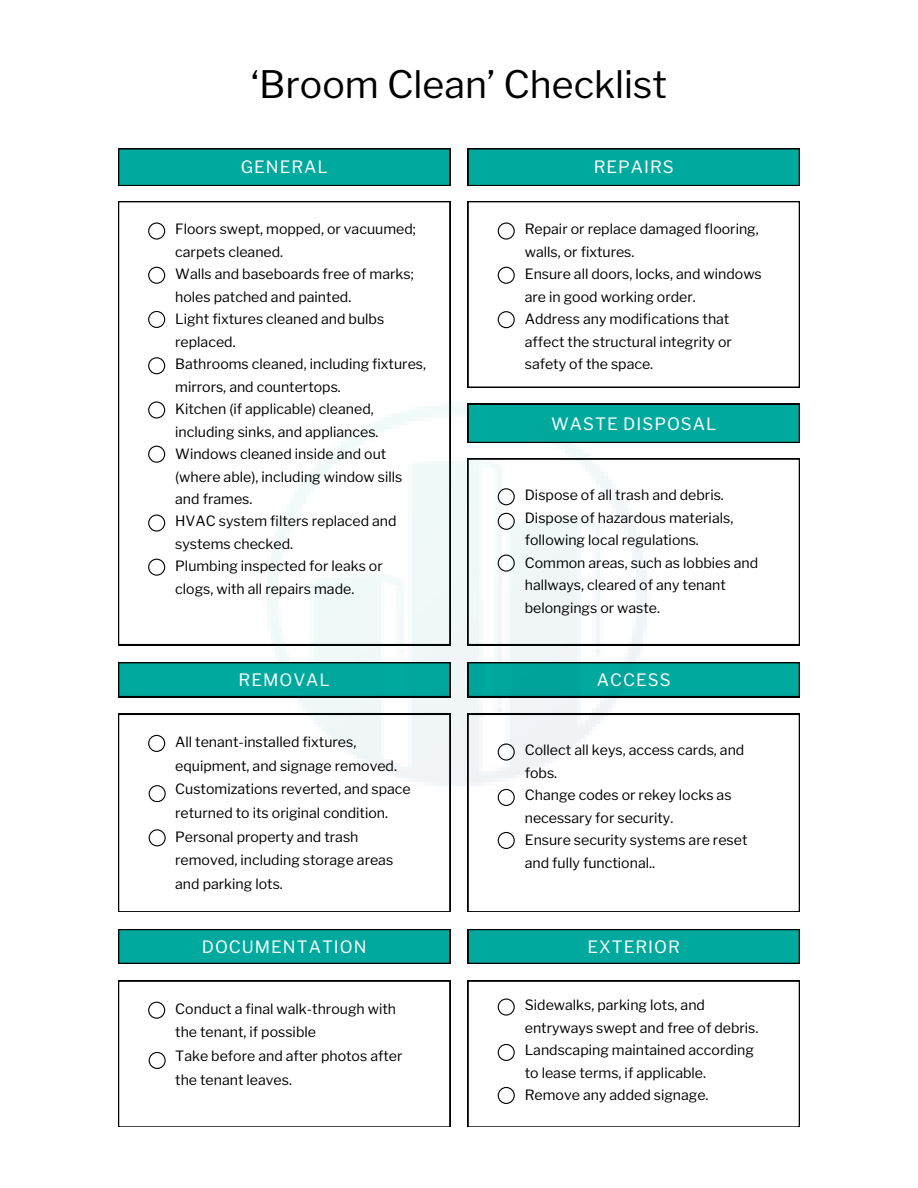
<style>
.page{position:relative;width:918px;height:1188px;background:#fff}
.page>*{position:absolute;margin:0;border:0;box-sizing:border-box;transform-origin:0 0}
.t1{font:37.65px "Libre Franklin";color:#000}
.t2{font:16.95px "Libre Franklin";letter-spacing:.06em;color:#fff}
.t3{font:14.1px/22.5px "Libre Franklin";color:#000}
</style>
<div class="page">
<svg style="left:118px;top:201px;width:332px;height:444px"></svg>
<svg style="left:118px;top:714px;width:332px;height:198px"></svg>
<svg style="left:468px;top:201px;width:332px;height:187px"></svg>
<svg style="left:667px;top:459px;width:133px;height:186px"></svg>
<svg style="left:468px;top:714px;width:332px;height:198px"></svg>
<svg style="left:118px;top:148px;width:332px;height:38px;background:#009c90"></svg>
<svg style="left:118px;top:662px;width:134px;height:35px;background:#009b90"></svg>
<svg style="left:468px;top:148px;width:332px;height:38px;background:#009c90"></svg>
<svg style="left:667px;top:404px;width:133px;height:39px;background:#009d92"></svg>
<svg style="left:667px;top:662px;width:133px;height:35px;background:#009b90"></svg>
<svg style="left:148px;top:222px;width:17px;height:17px"></svg>
<svg style="left:148px;top:357px;width:17px;height:17px"></svg>
<svg style="left:148px;top:735px;width:17px;height:17px"></svg>
<svg style="left:498px;top:222px;width:17px;height:17px"></svg>
<svg style="left:148px;top:267px;width:17px;height:17px"></svg>
<svg style="left:148px;top:401px;width:17px;height:17px"></svg>
<svg style="left:149px;top:785px;width:17px;height:17px"></svg>
<svg style="left:498px;top:267px;width:17px;height:17px"></svg>
<svg style="left:498px;top:311px;width:17px;height:17px"></svg>
<svg style="left:498px;top:802px;width:17px;height:4px"></svg>
<svg style="left:148px;top:311px;width:17px;height:17px"></svg>
<svg style="left:148px;top:446px;width:17px;height:17px"></svg>
<svg style="left:149px;top:829px;width:17px;height:17px"></svg>
<svg style="left:498px;top:832px;width:17px;height:17px"></svg>
<svg style="left:148px;top:515px;width:17px;height:16px"></svg>
<svg style="left:148px;top:559px;width:17px;height:16px"></svg>
<svg style="left:118px;top:981px;width:332px;height:146px"></svg>
<svg style="left:118px;top:929px;width:332px;height:35px;background:#009b90"></svg>
<svg style="left:148px;top:1002px;width:17px;height:17px"></svg>
<svg style="left:149px;top:1052px;width:17px;height:17px"></svg>
<svg style="left:468px;top:981px;width:332px;height:146px"></svg>
<svg style="left:468px;top:929px;width:332px;height:35px;background:#009b90"></svg>
<svg style="left:498px;top:998px;width:17px;height:17px"></svg>
<svg style="left:498px;top:1044px;width:17px;height:17px"></svg>
<svg style="left:498px;top:1087px;width:17px;height:17px"></svg>
<img style="left:252px;top:387px;width:415px;height:415px">
<p class="t1" style="left:251px;top:62px;width:417px">‘Broom Clean’ Checklist</p>
<h1 class="t2" style="left:241px;top:157px;width:88px">GENERAL</h1>
<p class="t3" style="left:175px;top:218px;width:242px">Floors swept, mopped, or vacuumed; carpets cleaned.</p>
<p class="t3" style="left:175px;top:263px;width:240px">Walls and baseboards free of marks; holes patched and painted.</p>
<p class="t3" style="left:175px;top:308px;width:211px">Light fixtures cleaned and bulbs replaced.</p>
<p class="t3" style="left:175px;top:353px;width:252px">Bathrooms cleaned, including fixtures, mirrors, and countertops.</p>
<p class="t3" style="left:175px;top:398px;width:205px">Kitchen (if applicable) cleaned, including sinks, and appliances.</p>
<p class="t3" style="left:175px;top:443px;width:229px">Windows cleaned inside and out (where able), including window sills and frames.</p>
<p class="t3" style="left:175px;top:510px;width:223px">HVAC system filters replaced and systems checked.</p>
<h2 class="t3" style="left:175px;top:555px;width:209px">Plumbing inspected for leaks or clogs, with all repairs made.</h2>
<h2 class="t2" style="left:239px;top:670px;width:93px">REMOVAL</h2>
<p class="t3" style="left:175px;top:730px;width:223px;line-height:23.7px">All tenant-installed fixtures, equipment, and signage removed.</p>
<p class="t3" style="left:175px;top:777px;width:237px;line-height:23.7px">Customizations reverted, and space returned to its original condition.</p>
<h2 class="t3" style="left:175px;top:825px;width:219px;line-height:23.7px">Personal property and trash removed, including storage areas and parking lots.</h2>
<h2 class="t2" style="left:594px;top:157px;width:82px">REPAIRS</h2>
<p class="t3" style="left:525px;top:218px;width:235px">Repair or replace damaged flooring, walls, or fixtures.</p>
<p class="t3" style="left:525px;top:263px;width:239px">Ensure all doors, locks, and windows are in good working order.</p>
<p class="t3" style="left:525px;top:308px;width:209px">Address any modifications that affect the structural integrity or safety of the space.</p>
<p class="t2" style="left:551px;top:413px;width:167px">WASTE DISPOSAL</p>
<h2 class="t3" style="left:525px;top:484px;width:201px">Dispose of all trash and debris.</h2>
<h2 class="t3" style="left:525px;top:506px;width:210px">Dispose of hazardous materials, following local regulations.</h2>
<p class="t3" style="left:525px;top:551px;width:235px">Common areas, such as lobbies and hallways, cleared of any tenant belongings or waste.</p>
<p class="t2" style="left:597px;top:670px;width:75px">ACCESS</p>
<p class="t3" style="left:525px;top:739px;width:221px">Collect all keys, access cards, and fobs.</p>
<p class="t3" style="left:525px;top:784px;width:208px">Change codes or rekey locks as necessary for security.</p>
<p class="t3" style="left:525px;top:829px;width:224px">Ensure security systems are reset and fully functional..</p>
<p class="t2" style="left:202px;top:936px;width:166px">DOCUMENTATION</p>
<p class="t2" style="left:588px;top:936px;width:94px">EXTERIOR</p>
<h2 class="t3" style="left:175px;top:997px;width:222px;line-height:23.7px">Conduct a final walk-through with the tenant, if possible</h2>
<p class="t3" style="left:175px;top:1044px;width:229px;line-height:23.7px">Take before and after photos after the tenant leaves.</p>
<p class="t3" style="left:525px;top:994px;width:235px">Sidewalks, parking lots, and entryways swept and free of debris.</p>
<p class="t3" style="left:525px;top:1039px;width:231px">Landscaping maintained according to lease terms, if applicable.</p>
<p class="t3" style="left:525px;top:1084px;width:185px">Remove any added signage.</p>
</div>
